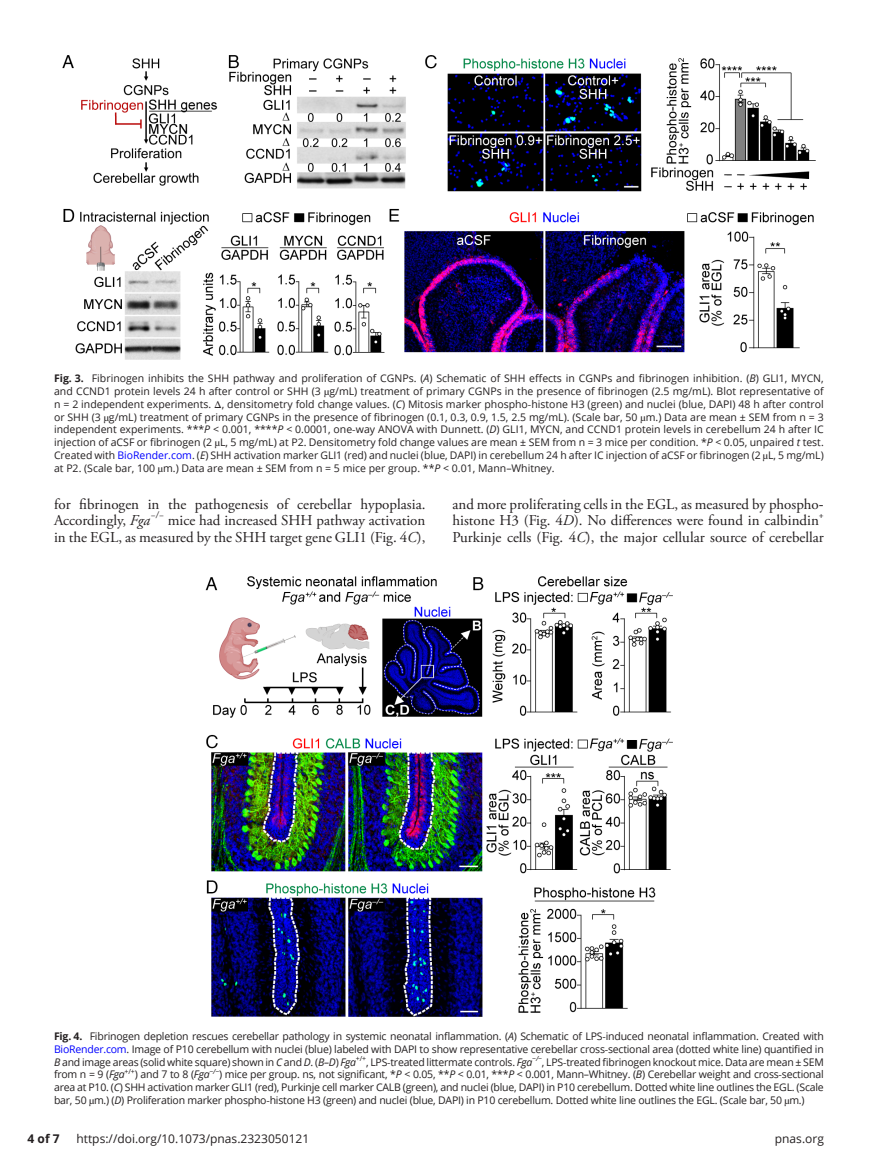
<style>
.page{position:relative;width:878px;height:1175px;background:#fff}
.page>*{position:absolute;margin:0;border:0;box-sizing:border-box;transform-origin:0 0}
.t1{font:15px/16.5px "Adobe Garamond Pro";color:#231f20}
.t2{font:12px "Open Sans";color:#231f20}
.t3{font:700 12px "Open Sans";color:#231f20}
.t4{font:10.5px/12.8px "Open Sans";letter-spacing:-.02em;color:#231f20;text-align:justify}
.t5{font:italic 10.05px "Adobe Garamond Pro";color:#231f20}
.t6{font:10.05px "Adobe Garamond Pro";color:#231f20}
.t7{font:7.05px "Open Sans";color:#231f20}
.t8{font:italic 7.05px "Open Sans";color:#231f20}
.s1{font-weight:700}
.s2{font-style:italic}
.s3{font-family:"STIX"}
.s4{color:#00f}
</style>
<div class="page">
<img style="left:62px;top:55px;width:754px;height:305px">
<img style="left:205px;top:576px;width:468px;height:441px">
<p class="t4" style="left:54px;top:372px;width:771px"><span class="s1">Fig. 3.</span> Fibrinogen inhibits the SHH pathway and proliferation of CGNPs. (<span class="s2">A</span>) Schematic of SHH effects in CGNPs and fibrinogen inhibition. (<span class="s2">B</span>) GLI1, MYCN, and CCND1 protein levels 24 h after control or SHH (3 <span class="s3">µ</span>g/mL) treatment of primary CGNPs in the presence of fibrinogen (2.5 mg/mL). Blot representative of n = 2 independent experiments. <span class="s3">Δ</span>, densitometry fold change values. (<span class="s2">C</span>) Mitosis marker phospho<span class="s3">-</span>histone H3 (green) and nuclei (blue, DAPI) 48 h after control or SHH (3 <span class="s3">µ</span>g/mL) treatment of primary CGNPs in the presence of fibrinogen (0.1, 0.3, 0.9, 1.5, 2.5 mg/mL). (Scale bar, 50 <span class="s3">µ</span>m.) Data are mean ± SEM from n = 3 independent experiments. ***<span class="s2">P</span> &lt; 0.001, ****<span class="s2">P</span> &lt; 0.0001, one<span class="s3">-</span>way ANOVA with Dunnett. (<span class="s2">D</span>) GLI1, MYCN, and CCND1 protein levels in cerebellum 24 h after IC injection of aCSF or fibrinogen (2 <span class="s3">µ</span>L, 5 mg/mL) at P2. Densitometry fold change values are mean ± SEM from n = 3 mice per condition. *<span class="s2">P</span> &lt; 0.05, unpaired <span class="s2">t</span> test.<br>Created with <span class="s4">BioRender.com</span>. (<span class="s2">E</span>) SHH activation marker GLI1 (red) and nuclei (blue, DAPI) in cerebellum 24 h after IC injection of aCSF or fibrinogen (2 <span class="s3">µ</span>L, 5 mg/mL) at P2. (Scale bar, 100 <span class="s3">µ</span>m.) Data are mean ± SEM from n = 5 mice per group. **<span class="s2">P</span> &lt; 0.01, Mann–Whitney.</p>
<h1 class="t1" style="left:54px;top:496px;width:373px">for fibrinogen in the pathogenesis of cerebellar hypoplasia.<br>Accordingly, <span class="s2">Fga</span></h1>
<p class="t5" style="left:150px;top:509px;width:15px">−/−</p>
<h1 class="t1" style="left:54px;top:513px;width:373px;text-align:right">mice had increased SHH pathway activation<br>in the EGL, as measured by the SHH target gene GLI1 (Fig. 4<span class="s2">C</span>),</h1>
<h1 class="t1" style="left:452px;top:496px;width:372px">and more proliferating cells in the EGL, as measured by phospho&shy;histone H3 (Fig. 4<span class="s2">D</span>). No differences were found in calbindin</h1>
<p class="t6" style="left:818px;top:509px;width:6px">+</p>
<h1 class="t1" style="left:452px;top:529px;width:373px">Purkinje cells (Fig. 4<span class="s2">C</span>), the major cellular source of cerebellar</h1>
<p class="t4" style="left:54px;top:1029px;width:771px"><span class="s1">Fig. 4.</span> Fibrinogen depletion rescues cerebellar pathology in systemic neonatal inflammation. (<span class="s2">A</span>) Schematic of LPS<span class="s3">-</span>induced neonatal inflammation. Created with <span class="s4">BioRender.com</span>. Image of P10 cerebellum with nuclei (blue) labeled with DAPI to show representative cerebellar cross<span class="s3">-</span>sectional area (dotted white line) quantified in <span class="s2">B</span> and image areas (solid white square) shown in <span class="s2">C</span> and <span class="s2">D</span>. (<span class="s2">B–D</span>) <span class="s2">Fga</span></p>
<p class="t7" style="left:356px;top:1053px;width:12px">+/+</p>
<p class="t4" style="left:366px;top:1055px;width:168px">, LPS<span class="s3">-</span>treated littermate controls. <span class="s2">Fga</span></p>
<p class="t8" style="left:532px;top:1053px;width:11px">−/−</p>
<p class="t4" style="left:541px;top:1055px;width:283px">, LPS<span class="s3">-</span>treated fibrinogen knockout mice. Data are mean ± SEM</p>
<p class="t4" style="left:54px;top:1067px;width:72px">from n = 9 (<span class="s2">Fga</span></p>
<p class="t7" style="left:125px;top:1066px;width:12px">+/+</p>
<p class="t4" style="left:135px;top:1067px;width:76px">) and 7 to 8 (<span class="s2">Fga</span></p>
<p class="t8" style="left:209px;top:1066px;width:11px">−/−</p>
<p class="t4" style="left:54px;top:1067px;width:771px;text-indent:165px">) mice per group. ns, not significant, *<span class="s2">P</span> &lt; 0.05, **<span class="s2">P</span> &lt; 0.01, ***<span class="s2">P</span> &lt; 0.001, Mann–Whitney. (<span class="s2">B</span>) Cerebellar weight and cross<span class="s3">-</span>sectional area at P10. (<span class="s2">C</span>) SHH activation marker GLI1 (red), Purkinje cell marker CALB (green), and nuclei (blue, DAPI) in P10 cerebellum. Dotted white line outlines the EGL. (Scale bar, 50 <span class="s3">µ</span>m.) (<span class="s2">D</span>) Proliferation marker phospho<span class="s3">-</span>histone H3 (green) and nuclei (blue, DAPI) in P10 cerebellum. Dotted white line outlines the EGL. (Scale bar, 50 <span class="s3">µ</span>m.)</p>
<p class="t3" style="left:28px;top:1130px;width:34px">4 of 7</p>
<p class="t2" style="left:76px;top:1130px;width:234px">https://doi.org/10.1073/pnas.2323050121</p>
<p class="t2" style="left:774px;top:1130px;width:51px">pnas.org</p>
</div>
